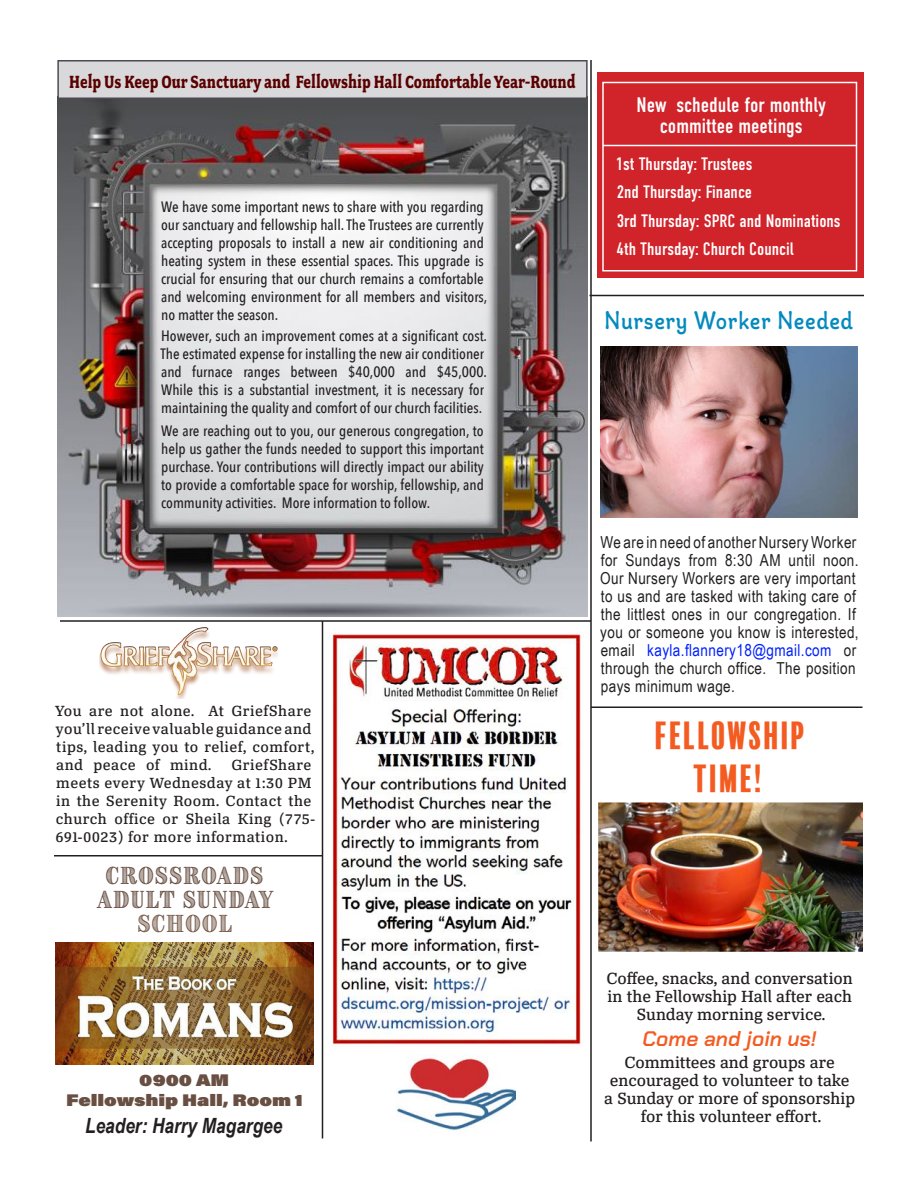
<style>
.page{position:relative;width:918px;height:1188px;background:#fff}
.page>*{position:absolute;margin:0;border:0;box-sizing:border-box;transform-origin:0 0}
.Pa1{font:36px "Balboa Plus Fill";color:#f45b21}
.Default{font:36px "Balboa Plus Fill";color:#f45b21}
.t1{font:300 26.4px "Giulia Plain";letter-spacing:.025em;color:#048abf;scale:.91 1}
.Pa1-2{font:21px/21px "DIN Condensed";color:#fff;text-align:center}
.t2{font:21px/24px "Brim Narrow Combined 1";letter-spacing:.05em;color:#684f42;text-align:center}
.Pa1-3{font:italic 700 21px "Arial Narrow";color:#231f20}
.Pa1-4{font:italic 600 21px "Chakra Petch";color:#f45b21}
.Pa1-5{font:700 19.8px "Fairplex Narrow OT";color:#5a0100;scale:.91 1}
.Pa1-6{font:18px "DIN Condensed";color:#fff}
.t3{font:16.5px/18px "Arial Narrow";letter-spacing:.025em;color:#231f20}
.Default-2{font:16.5px/18px "Oso Serif VF";color:#231f20;text-align:center}
.Pa1-7{font:16.5px/18px "Oso Serif VF";letter-spacing:-.005em;color:#231f20;text-align:center}
.Default-3{font:900 16.5px "Acumin Pro Wide";letter-spacing:-.005em;color:#684f42}
.Pa1-8{font:900 16.5px "Acumin Pro Wide";color:#684f42}
.Pa1-9{font:500 15px/18px "Avenir Next Condensed";color:#231f20}
.t4{font:15px/18px "Oso Serif VF";letter-spacing:.03em;color:#231f20}
.s1{color:#755847}
.s2{color:#0020ff}
</style>
<div class="page">
<img style="left:396px;top:1054px;width:120px;height:77px">
<img style="left:58px;top:99px;width:529px;height:517px">
<img style="left:56px;top:943px;width:258px;height:122px">
<hr style="left:54px;top:855px;width:268px;height:1px;background:#231f20">
<hr style="left:322px;top:621px;width:1px;height:517px;background:#231f20">
<hr style="left:590px;top:60px;width:2px;height:1082px;background:#231f20">
<hr style="left:590px;top:295px;width:274px;height:1px;background:#231f20">
<hr style="left:591px;top:706px;width:271px;height:2px;background:#231f20">
<hr style="left:60px;top:620px;width:531px;height:2px;background:#231f20">
<img style="left:99px;top:627px;width:179px;height:72px">
<div style="left:597px;top:72px;width:267px;height:206px;background:#d1232a"></div>
<div style="left:602px;top:82px;width:255px;height:190px;border:2px solid #fff"></div>
<hr style="left:603px;top:145px;width:253px;height:1px;background:#fff">
<img style="left:598px;top:802px;width:264px;height:150px">
<img style="left:600px;top:346px;width:258px;height:172px">
<img style="left:326px;top:633px;width:255px;height:414px">
<div style="left:58px;top:61px;width:529px;height:37px;background:#d9d8da"></div>
<div style="left:57px;top:60px;width:531px;height:39px;border:2px solid #4d4a54"></div>
<p class="Pa1-5" style="left:69px;top:70px;width:558px">Help Us Keep Our Sanctuary and Fellowship Hall Comfortable Year-Round</p>
<p class="Pa1-9" style="left:161px;top:197px;width:328px">We have some important news to share with you regarding our sanctuary and fellowship hall. The Trustees are currently accepting proposals to install a new air conditioning and heating system in these essential spaces. This upgrade is crucial for ensuring that our church remains a comfortable and welcoming environment for all members and visitors, no matter the season.</p>
<p class="Pa1-9" style="left:161px;top:327px;width:328px">However, such an improvement comes at a significant cost.<br>The estimated expense for installing the new air conditioner and furnace ranges between $40,000 and $45,000.<br>While this is a substantial investment, it is necessary for maintaining the quality and comfort of our church facilities.</p>
<p class="Pa1-9" style="left:161px;top:422px;width:324px;text-align:justify">We are reaching out to you, our generous congregation, to help us gather the funds needed to support this important purchase. Your contributions will directly impact our ability to provide a comfortable space for worship, fellowship, and community activities. More information to follow.</p>
<p class="t4" style="left:55px;top:702px;width:261px">You are not alone. At GriefShare you’ll receive valuable guidance and tips, leading you to relief, comfort, and peace of mind.</p>
<p class="t4" style="left:55px;top:756px;width:262px;text-indent:176px">GriefShare meets every Wednesday at 1:30 PM in the Serenity Room. Contact the church office or Sheila King (775-<br>691-0023) for more information.</p>
<p class="t2" style="left:106px;top:864px;width:159px">CROSSROADS</p>
<p class="t2" style="left:97px;top:888px;width:178px">ADULT SUNDAY<br><span class="s1">SCHOOL</span></p>
<p class="Pa1-8" style="left:139px;top:1068px;width:91px">0900 AM</p>
<p class="Default-3" style="left:66px;top:1087px;width:238px">Fellowship Hall, Room 1</p>
<p class="Pa1-3" style="left:85px;top:1110px;width:199px">Leader: Harry Magargee</p>
<p class="Pa1-2" style="left:637px;top:95px;width:191px">New schedule for monthly committee meetings</p>
<p class="Pa1-6" style="left:616px;top:154px;width:138px">1st Thursday: Trustees</p>
<p class="Pa1-6" style="left:617px;top:182px;width:137px">2nd Thursday: Finance</p>
<p class="Pa1-6" style="left:617px;top:211px;width:225px">3rd Thursday: SPRC and Nominations</p>
<p class="Pa1-6" style="left:617px;top:239px;width:179px">4th Thursday: Church Council</p>
<p class="t1" style="left:604px;top:305px;width:275px">Nursery Worker Needed</p>
<p class="t3" style="left:600px;top:532px;width:260px">We are in need of another Nursery Worker for Sundays from 8:30 AM until noon.<br>Our Nursery Workers are very important to us and are tasked with taking care of the littlest ones in our congregation. If you or someone you know is interested, email <span class="s2">kayla.flannery18@gmail.com</span> or through the church office. The position pays minimum wage.</p>
<p class="Pa1" style="left:655px;top:716px;width:153px">FELLOWSHIP</p>
<p class="Default" style="left:693px;top:759px;width:73px">TIME!</p>
<p class="Pa1-7" style="left:606px;top:969px;width:248px">Coffee, snacks, and conversation in the Fellowship Hall after each<br>Sunday morning service.</p>
<p class="Pa1-4" style="left:643px;top:1026px;width:175px">Come and join us!</p>
<p class="Default-2" style="left:604px;top:1053px;width:253px">Committees and groups are encouraged to volunteer to take a Sunday or more of sponsorship for this volunteer effort.</p>
</div>
